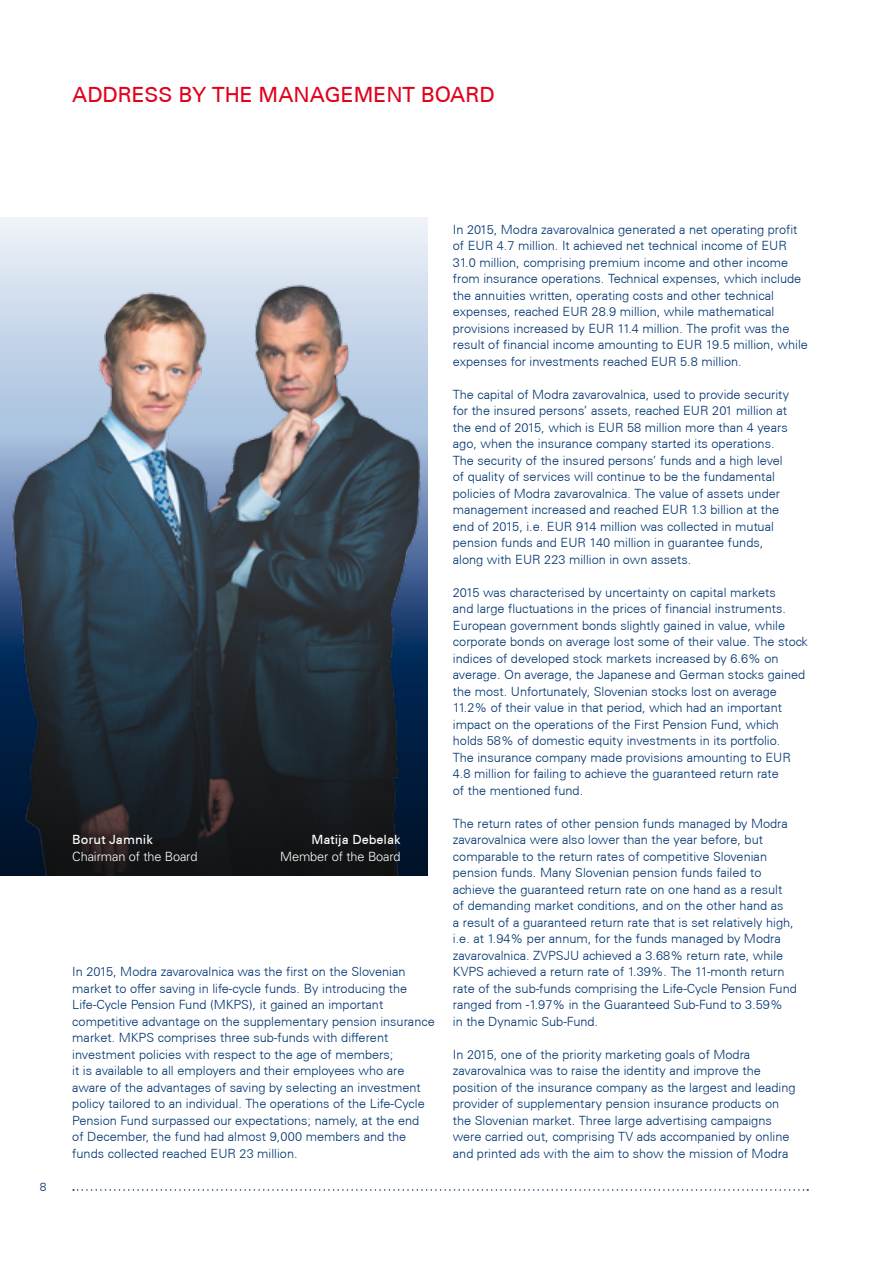
<style>
.page{position:relative;width:893px;height:1263px;background:#fff}
.page>*{position:absolute;margin:0;border:0;box-sizing:border-box;transform-origin:0 0}
.t1{font:500 21px "Univers CE";color:#e2001a}
.t2{font:300 12.75px/16.5px "Univers CE";color:#003571}
.t3{font:300 12.75px "Univers LT Std";letter-spacing:-.01em;color:#fff}
.t4{font:500 12.75px "Univers CE";color:#fff}
.t5{font:300 12px "Univers CE";color:#003571}
</style>
<div class="page">
<svg style="left:73px;top:1189px;width:735px;height:2px"></svg>
<img style="left:0;top:218px;width:427px;height:349px">
<svg style="left:0;top:567px;width:427px;height:309px;background:#1e2935"></svg>
<h1 class="t1" style="left:72px;top:82px;width:424px">ADDRESS BY THE MANAGEMENT BOARD</h1>
<p class="t5" style="left:40px;top:1180px;width:8px">8</p>
<p class="t4" style="left:72px;top:832px;width:82px">Borut Jamnik</p>
<p class="t3" style="left:72px;top:848px;width:127px">Chairman of the Board</p>
<p class="t4" style="left:311px;top:832px;width:91px">Matija Debelak</p>
<p class="t3" style="left:280px;top:848px;width:122px">Member of the Board</p>
<p class="t2" style="left:72px;top:964px;width:364px">In 2015, Modra zavarovalnica was the first on the Slovenian market to offer saving in life-cycle funds. By introducing the Life-Cycle Pension Fund (MKPS), it gained an important competitive advantage on the supplementary pension insurance market. MKPS comprises three sub-funds with different investment policies with respect to the age of members;<br>it is available to all employers and their employees who are aware of the advantages of saving by selecting an investment policy tailored to an individual. The operations of the Life-Cycle Pension Fund surpassed our expectations; namely, at the end<br>of December, the fund had almost 9,000 members and the funds collected reached EUR 23 million.</p>
<p class="t2" style="left:453px;top:221px;width:357px">In 2015, Modra zavarovalnica generated a net operating profit of EUR 4.7 million. It achieved net technical income of EUR 31.0 million, comprising premium income and other income from insurance operations. Technical expenses, which include the annuities written, operating costs and other technical expenses, reached EUR 28.9 million, while mathematical provisions increased by EUR 11.4 million. The profit was the result of financial income amounting to EUR 19.5 million, while expenses for investments reached EUR 5.8 million.</p>
<p class="t2" style="left:453px;top:386px;width:338px">The capital of Modra zavarovalnica, used to provide security for the insured persons’ assets, reached EUR 201 million at the end of 2015, which is EUR 58 million more than 4 years ago, when the insurance company started its operations.<br>The security of the insured persons’ funds and a high level of quality of services will continue to be the fundamental policies of Modra zavarovalnica. The value of assets under management increased and reached EUR 1.3 billion at the end of 2015, i.e. EUR 914 million was collected in mutual pension funds and EUR 140 million in guarantee funds, along with EUR 223 million in own assets.</p>
<p class="t2" style="left:453px;top:584px;width:357px">2015 was characterised by uncertainty on capital markets<br>and large fluctuations in the prices of financial instruments.<br>European government bonds slightly gained in value, while corporate bonds on average lost some of their value. The stock indices of developed stock markets increased by 6.6% on average. On average, the Japanese and German stocks gained the most. Unfortunately, Slovenian stocks lost on average 11.2% of their value in that period, which had an important impact on the operations of the First Pension Fund, which holds 58% of domestic equity investments in its portfolio.<br>The insurance company made provisions amounting to EUR 4.8 million for failing to achieve the guaranteed return rate<br>of the mentioned fund.</p>
<p class="t2" style="left:453px;top:815px;width:346px">The return rates of other pension funds managed by Modra zavarovalnica were also lower than the year before, but comparable to the return rates of competitive Slovenian pension funds. Many Slovenian pension funds failed to achieve the guaranteed return rate on one hand as a result<br>of demanding market conditions, and on the other hand as<br>a result of a guaranteed return rate that is set relatively high, i.e. at 1.94% per annum, for the funds managed by Modra zavarovalnica. ZVPSJU achieved a 3.68% return rate, while KVPS achieved a return rate of 1.39%. The 11-month return rate of the sub-funds comprising the Life-Cycle Pension Fund ranged from -1.97% in the Guaranteed Sub-Fund to 3.59%<br>in the Dynamic Sub-Fund.</p>
<p class="t2" style="left:453px;top:1046px;width:344px">In 2015, one of the priority marketing goals of Modra zavarovalnica was to raise the identity and improve the position of the insurance company as the largest and leading provider of supplementary pension insurance products on the Slovenian market. Three large advertising campaigns were carried out, comprising TV ads accompanied by online and printed ads with the aim to show the mission of Modra</p>
</div>
